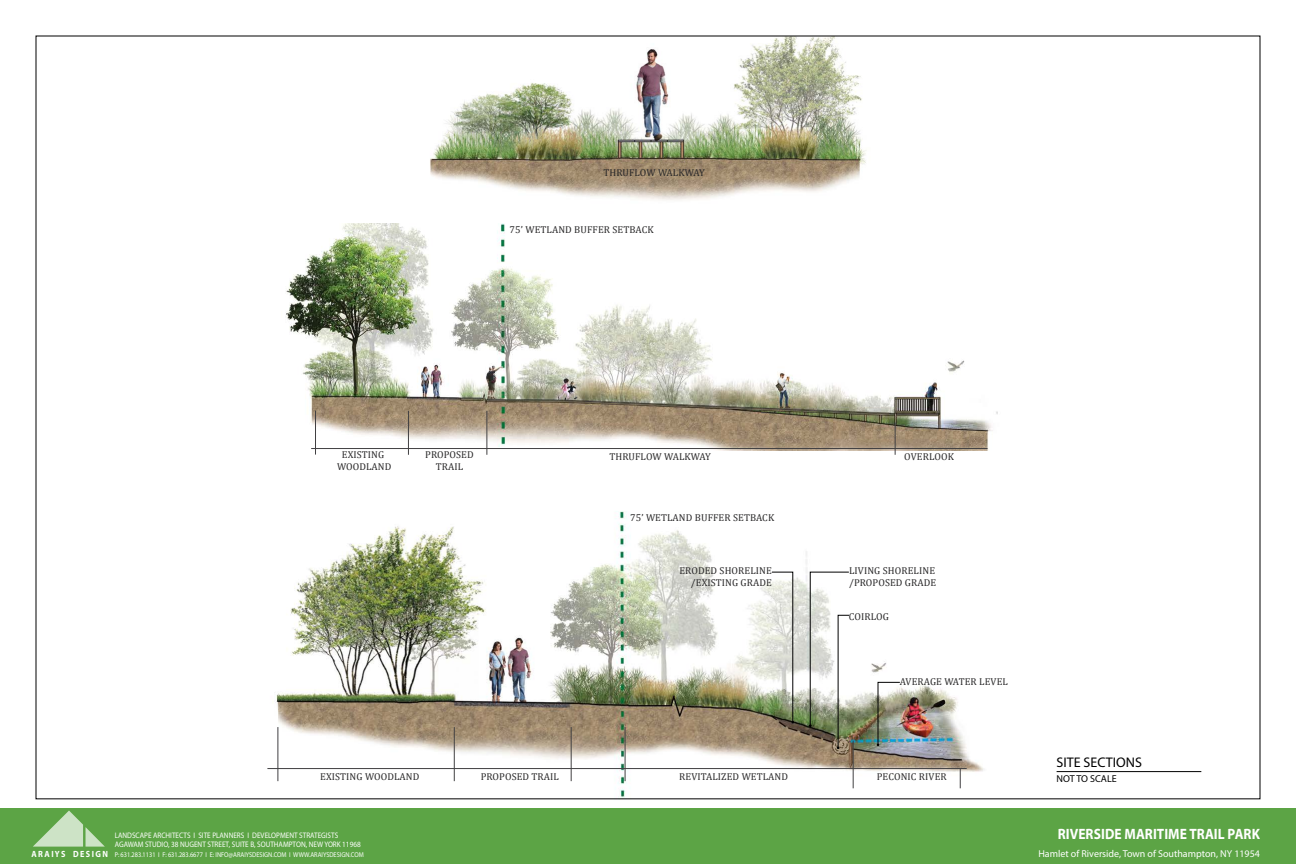
<style>
.page{position:relative;width:1296px;height:864px;background:#fff}
.page>*{position:absolute;margin:0;border:0;box-sizing:border-box;transform-origin:0 0}
.t1{font:700 15px "Myriad Pro";letter-spacing:.005em;color:#fff;scale:.9 1}
.t2{font:14px "Myriad Pro";color:#000}
.t3{font:10px/12px "Cambria";letter-spacing:.01em;color:#292829;text-align:center}
.t4{font:10px "Myriad Pro";color:#fff}
.t5{font:10px "Myriad Pro";color:#000}
.t6{font:700 9px "Myriad Pro";letter-spacing:.18em;color:#fff;scale:.9 1}
.t7{font:8px/9.6px "Myriad Pro";color:#fff;scale:.9 1}
.t8{font:7px "Myriad Pro";color:#fff;scale:.9 1}
</style>
<div class="page">
<img style="left:286px;top:224px;width:712px;height:226px">
<img style="left:430px;top:38px;width:436px;height:162px">
<hr style="left:315px;top:411px;width:1px;height:44px;background:#414042">
<hr style="left:408px;top:411px;width:1px;height:44px;background:#414042">
<hr style="left:487px;top:411px;width:1px;height:44px;background:#414042">
<hr style="left:895px;top:423px;width:1px;height:32px;background:#414042">
<hr style="left:311px;top:448px;width:677px;height:1px;background:#414042">
<img style="left:263px;top:511px;width:735px;height:289px">
<hr style="left:278px;top:727px;width:1px;height:54px;background:#414042">
<hr style="left:454px;top:727px;width:1px;height:54px;background:#414042">
<hr style="left:571px;top:727px;width:1px;height:54px;background:#414042">
<hr style="left:625px;top:727px;width:1px;height:54px;background:#414042">
<hr style="left:853px;top:741px;width:1px;height:47px;background:#414042">
<svg style="left:960px;top:769px;width:1px;height:19px"></svg>
<hr style="left:267px;top:768px;width:700px;height:1px;background:#414042">
<svg style="left:809px;top:571px;width:41px;height:178px"></svg>
<svg style="left:877px;top:682px;width:24px;height:64px;background:#9ea69a"></svg>
<svg style="left:771px;top:571px;width:23px;height:152px"></svg>
<div style="left:0;top:808px;width:1296px;height:56px;background:#5ca445"></div>
<svg style="left:33px;top:811px;width:72px;height:36px"></svg>
<hr style="left:1057px;top:771px;width:144px;height:1px;background:#000">
<p class="t3" style="left:603px;top:167px;width:103px">THRUFLOW WALKWAY</p>
<p class="t3" style="left:510px;top:223px;width:146px">75’ WETLAND BUFFER SETBACK</p>
<p class="t3" style="left:337px;top:449px;width:56px">EXISTING<br>WOODLAND</p>
<p class="t3" style="left:425px;top:449px;width:50px">PROPOSED<br>TRAIL</p>
<p class="t3" style="left:609px;top:450px;width:103px">THRUFLOW WALKWAY</p>
<p class="t3" style="left:630px;top:512px;width:146px">75’ WETLAND BUFFER SETBACK</p>
<p class="t3" style="left:904px;top:450px;width:51px">OVERLOOK</p>
<p class="t3" style="left:679px;top:564px;width:94px;text-align:right">ERODED SHORELINE /EXISTING GRADE</p>
<p class="t3" style="left:849px;top:564px;width:89px;text-align:left">LIVING SHORELINE /PROPOSED GRADE</p>
<p class="t3" style="left:849px;top:610px;width:42px">COIRLOG</p>
<p class="t3" style="left:320px;top:770px;width:101px">EXISTING WOODLAND</p>
<p class="t3" style="left:481px;top:770px;width:80px">PROPOSED TRAIL</p>
<p class="t7" style="left:115px;top:830px;width:275px">LANDSCAPE ARCHITECTS I SITE PLANNERS I DEVELOPMENT STRATEGISTS<br>AGAWAM STUDIO, 38 NUGENT STREET, SUITE B, SOUTHAMPTON, NEW YORK 11968</p>
<p class="t8" style="left:115px;top:850px;width:278px">P: 631.283.1131 I F: 631.283.6677 I E: INFO@ARAIYSDESIGN.COM I WWW.ARAIYSDESIGN.COM</p>
<p class="t6" style="left:31px;top:849px;width:87px">ARAIYS DESIGN</p>
<p class="t3" style="left:900px;top:676px;width:110px">AVERAGE WATER LEVEL</p>
<p class="t3" style="left:679px;top:770px;width:110px">REVITALIZED WETLAND</p>
<p class="t3" style="left:877px;top:771px;width:72px">PECONIC RIVER</p>
<h2 class="t2" style="left:1057px;top:754px;width:87px">SITE SECTIONS</h2>
<p class="t5" style="left:1057px;top:773px;width:62px">NOT TO SCALE</p>
<h1 class="t1" style="left:1058px;top:826px;width:226px">RIVERSIDE MARITIME TRAIL PARK</h1>
<p class="t4" style="left:1038px;top:848px;width:223px">Hamlet of Riverside, Town of Southampton, NY 11954</p>
</div>
